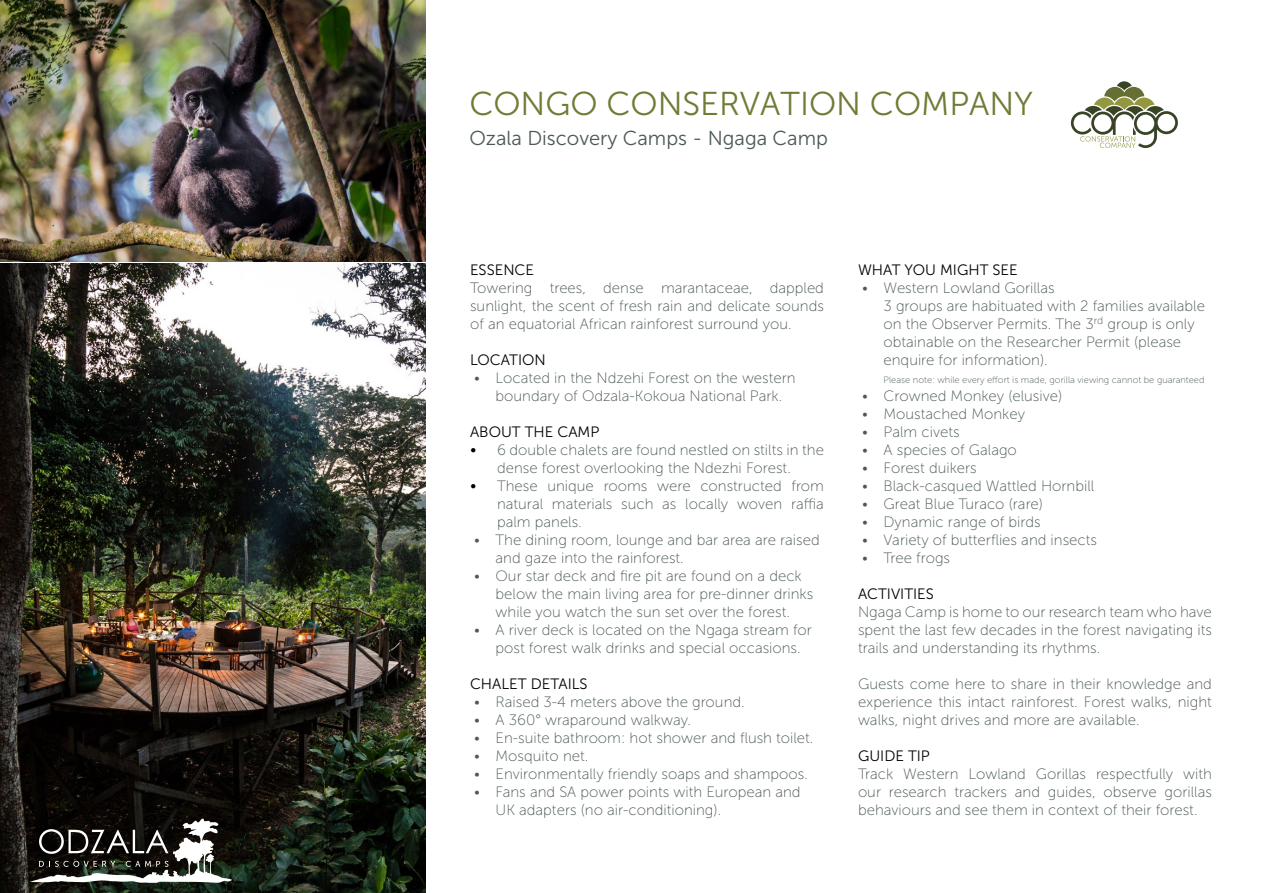
<style>
.page{position:relative;width:1263px;height:893px;background:#fff}
.page>*{position:absolute;margin:0;border:0;box-sizing:border-box;transform-origin:0 0}
.t1{font:33px "Museo Sans 300";color:#727a35}
.t2{font:20.1px "Museo Sans 300";color:#4c5a52}
.t3{font:15px/18px "Museo Sans 100";color:#4c5a52;text-align:justify}
.t4{font:15px "Museo Sans 300";color:#000}
.t5{font:9.3px "Museo Sans 100";color:#4c5a52}
.s1{font-size:16.5px;color:#000}
</style>
<div class="page">
<svg style="left:1071px;top:87px;width:107px;height:61px"></svg>
<svg style="left:1117px;top:81px;width:15px;height:9px"></svg>
<img style="left:0;top:264px;width:425px;height:629px">
<img style="left:0;top:0;width:425px;height:261px">
<svg style="left:30px;top:819px;width:202px;height:64px"></svg>
<h1 class="t1" style="left:469px;top:86px;width:565px">CONGO CONSERVATION COMPANY</h1>
<h2 class="t2" style="left:469px;top:127px;width:360px">Ozala Discovery Camps - Ngaga Camp</h2>
<p class="t4" style="left:470px;top:262px;width:66px">ESSENCE</p>
<p class="t3" style="left:470px;top:279px;width:355px">Towering trees, dense marantaceae, dappled sunlight, the scent of fresh rain and delicate sounds of an equatorial African rainforest surround you.</p>
<p class="t4" style="left:470px;top:352px;width:77px">LOCATION</p>
<p class="t3" style="left:474px;top:369px;width:323px;text-align:center">• Located in the Ndzehi Forest on the western boundary of Odzala-Kokoua National Park.</p>
<p class="t4" style="left:470px;top:424px;width:131px">ABOUT THE CAMP</p>
<p class="t3" style="left:470px;top:441px;width:355px;text-align:center"><span class="s1">•</span> 6 double chalets are found nestled on stilts in the dense forest overlooking the Ndezhi Forest.</p>
<p class="t3" style="left:497px;top:477px;width:328px;text-indent:-27px"><span class="s1">•</span> These unique rooms were constructed from natural materials such as locally woven raffia palm panels.</p>
<p class="t3" style="left:496px;top:531px;width:326px;text-indent:-21px">• The dining room, lounge and bar area are raised and gaze into the rainforest.</p>
<p class="t3" style="left:496px;top:567px;width:319px;text-align:left;text-indent:-21px">• Our star deck and fire pit are found on a deck below the main living area for pre-dinner drinks while you watch the sun set over the forest.</p>
<p class="t3" style="left:496px;top:621px;width:318px;text-indent:-21px">• A river deck is located on the Ngaga stream for post forest walk drinks and special occasions.</p>
<p class="t4" style="left:470px;top:676px;width:119px">CHALET DETAILS</p>
<p class="t3" style="left:474px;top:693px;width:272px">• Raised 3-4 meters above the ground.</p>
<p class="t3" style="left:474px;top:711px;width:218px">• A 360° wraparound walkway.</p>
<p class="t3" style="left:474px;top:729px;width:341px">• En-suite bathroom: hot shower and flush toilet.</p>
<p class="t3" style="left:474px;top:747px;width:116px">• Mosquito net.</p>
<p class="t3" style="left:474px;top:765px;width:335px">• Environmentally friendly soaps and shampoos.</p>
<p class="t3" style="left:496px;top:783px;width:307px;text-indent:-21px">• Fans and SA power points with European and<br>UK adapters (no air-conditioning).</p>
<p class="t4" style="left:858px;top:262px;width:161px">WHAT YOU MIGHT SEE</p>
<p class="t3" style="left:883px;top:279px;width:323px;text-align:left;text-indent:-21px">• Western Lowland Gorillas<br>3 groups are habituated with 2 families available on the Observer Permits. The 3<sup>rd</sup> group is only obtainable on the Researcher Permit (please enquire for information).</p>
<p class="t5" style="left:883px;top:375px;width:322px">Please note: while every effort is made, gorilla viewing cannot be guaranteed</p>
<p class="t3" style="left:862px;top:387px;width:201px">• Crowned Monkey (elusive)</p>
<p class="t3" style="left:862px;top:405px;width:164px">• Moustached Monkey</p>
<p class="t3" style="left:862px;top:423px;width:99px">• Palm civets</p>
<p class="t3" style="left:862px;top:441px;width:156px">• A species of Galago</p>
<p class="t3" style="left:862px;top:459px;width:116px">• Forest duikers</p>
<p class="t3" style="left:862px;top:477px;width:233px">• Black-casqued Wattled Hornbill</p>
<p class="t3" style="left:862px;top:495px;width:182px">• Great Blue Turaco (rare)</p>
<p class="t3" style="left:862px;top:513px;width:180px">• Dynamic range of birds</p>
<p class="t3" style="left:862px;top:531px;width:236px">• Variety of butterflies and insects</p>
<p class="t3" style="left:862px;top:549px;width:89px">• Tree frogs</p>
<p class="t4" style="left:858px;top:586px;width:77px">ACTIVITIES</p>
<p class="t3" style="left:858px;top:603px;width:355px">Ngaga Camp is home to our research team who have spent the last few decades in the forest navigating its trails and understanding its rhythms.</p>
<p class="t3" style="left:858px;top:675px;width:355px">Guests come here to share in their knowledge and experience this intact rainforest. Forest walks, night walks, night drives and more are available.</p>
<p class="t4" style="left:858px;top:748px;width:73px">GUIDE TIP</p>
<p class="t3" style="left:858px;top:765px;width:355px">Track Western Lowland Gorillas respectfully with our research trackers and guides, observe gorillas behaviours and see them in context of their forest.</p>
</div>
